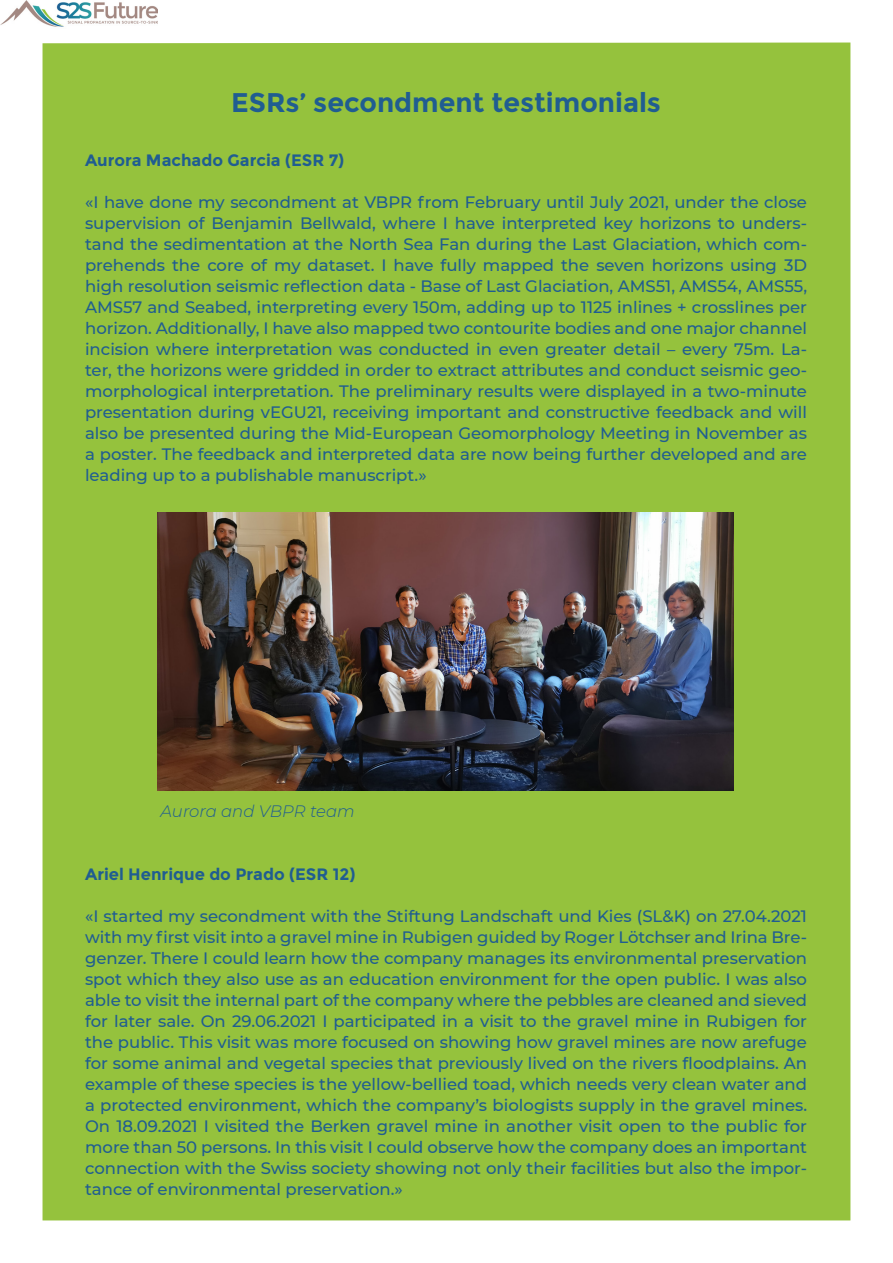
<style>
.page{position:relative;width:893px;height:1263px;background:#fff}
.page>*{position:absolute;margin:0;border:0;box-sizing:border-box;transform-origin:0 0}
.Folio-_Section_title{font:700 27px "Montserrat";color:#205d91}
.Folio-_Section_title-2{font:500 16.5px/21px "Montserrat";color:#205d91;text-align:justify}
.Folio-_Section_title-3{font:700 16.5px "Montserrat";color:#205d91}
.Folio-_Section_title-4{font:italic 300 16.5px "Montserrat";color:#205d91}
</style>
<div class="page">
<div style="left:43px;top:43px;width:807px;height:1177px;background:#95c23d"></div>
<img style="left:0;top:0;width:158px;height:27px">
<img style="left:158px;top:512px;width:575px;height:279px">
<p class="Folio-_Section_title" style="left:231px;top:87px;width:431px">ESRs’ secondment testimonials</p>
<p class="Folio-_Section_title-3" style="left:85px;top:150px;width:261px">Aurora Machado Garcia (ESR 7)</p>
<p class="Folio-_Section_title-2" style="left:85px;top:191px;width:723px">«I have done my secondment at VBPR from February until July 2021, under the close supervision of Benjamin Bellwald, where I have interpreted key horizons to unders&shy;tand the sedimentation at the North Sea Fan during the Last Glaciation, which com&shy;prehends the core of my dataset. I have fully mapped the seven horizons using 3D high resolution seismic reflection data - Base of Last Glaciation, AMS51, AMS54, AMS55, AMS57 and Seabed, interpreting every 150m, adding up to 1125 inlines + crosslines per horizon. Additionally, I have also mapped two contourite bodies and one major channel incision where interpretation was conducted in even greater detail – every 75m. La&shy;ter, the horizons were gridded in order to extract attributes and conduct seismic geo&shy;morphological interpretation. The preliminary results were displayed in a two-minute presentation during vEGU21, receiving important and constructive feedback and will also be presented during the Mid-European Geomorphology Meeting in November as a poster. The feedback and interpreted data are now being further developed and are leading up to a publishable manuscript.»</p>
<p class="Folio-_Section_title-4" style="left:160px;top:800px;width:196px">Aurora and VBPR team</p>
<p class="Folio-_Section_title-3" style="left:85px;top:864px;width:272px">Ariel Henrique do Prado (ESR 12)</p>
<p class="Folio-_Section_title-2" style="left:85px;top:905px;width:724px">«I started my secondment with the Stiftung Landschaft und Kies (SL&amp;K) on 27.04.2021 with my first visit into a gravel mine in Rubigen guided by Roger Lötchser and Irina Bre&shy;genzer. There I could learn how the company manages its environmental preservation spot which they also use as an education environment for the open public. I was also able to visit the internal part of the company where the pebbles are cleaned and sieved for later sale. On 29.06.2021 I participated in a visit to the gravel mine in Rubigen for the public. This visit was more focused on showing how gravel mines are now arefuge for some animal and vegetal species that previously lived on the rivers floodplains. An example of these species is the yellow-bellied toad, which needs very clean water and a protected environment, which the company’s biologists supply in the gravel mines.<br>On 18.09.2021 I visited the Berken gravel mine in another visit open to the public for more than 50 persons. In this visit I could observe how the company does an important connection with the Swiss society showing not only their facilities but also the impor&shy;tance of environmental preservation.»</p>
</div>
